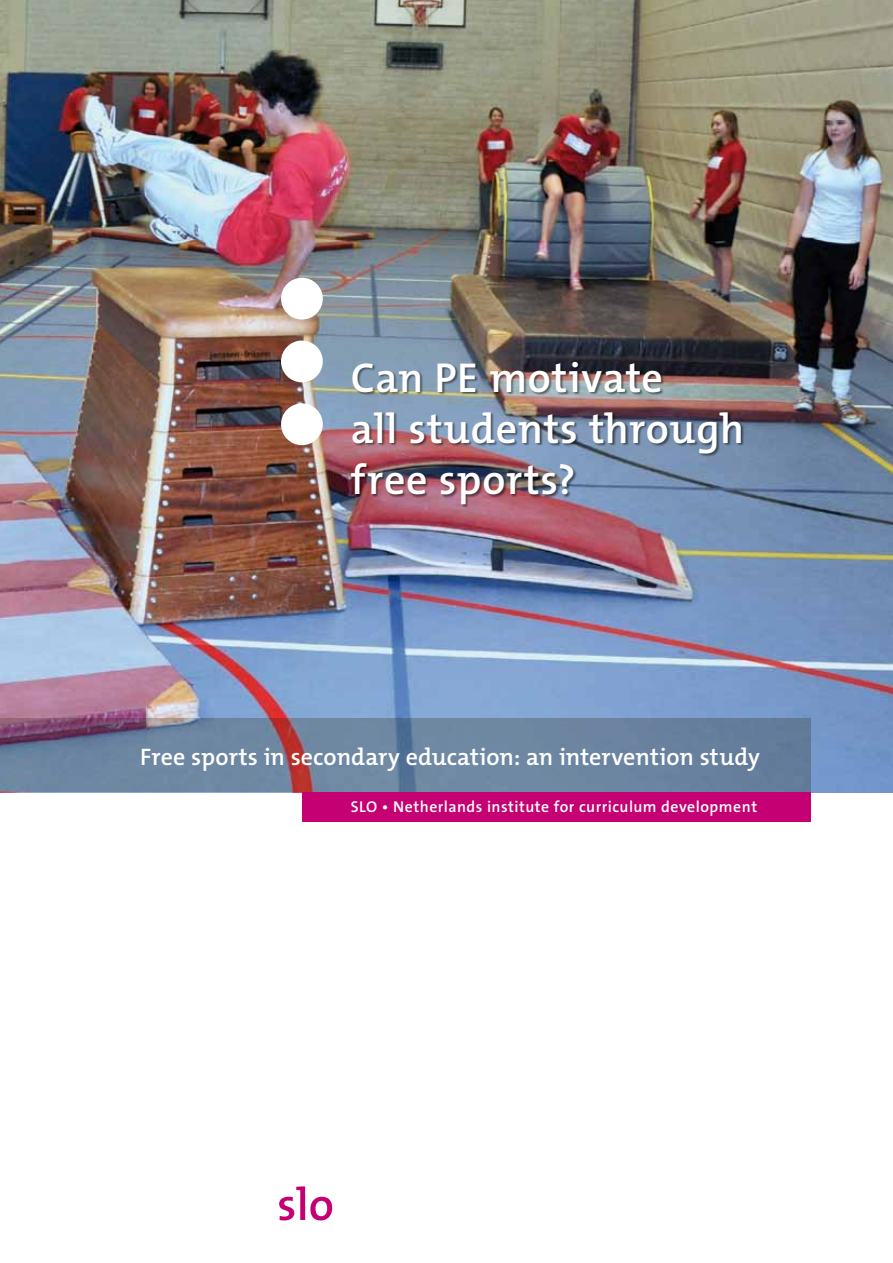
<style>
.page{position:relative;width:893px;height:1263px;background:#fff}
.page>*{position:absolute;margin:0;border:0;box-sizing:border-box;transform-origin:0 0}
.t1{font:600 42px/51px "The Mix Os F";letter-spacing:.015em;color:#fff}
.t2{font:600 24px "The Mix Os F";color:#fff}
.t3{font:600 15.75px "The Sans Os F";letter-spacing:.03em;color:#fff}
</style>
<div class="page">
<img style="left:0;top:0;width:893px;height:792px">
<svg style="left:0;top:719px;width:811px;height:73px;background:#6d7f9a"></svg>
<div style="left:351px;top:362px;width:394px;height:146px;background:#000;opacity:.5"></div>
<div style="left:281px;top:278px;width:42px;height:42px;background:#fff;border-radius:50%"></div>
<div style="left:281px;top:341px;width:42px;height:41px;background:#fff;border-radius:50%"></div>
<div style="left:281px;top:403px;width:42px;height:42px;background:#fff;border-radius:50%"></div>
<svg style="left:279px;top:1186px;width:53px;height:34px"></svg>
<div style="left:302px;top:792px;width:509px;height:30px;background:#c50072"></div>
<h1 class="t1" style="left:351px;top:352px;width:395px">Can PE motivate<br>all students through free sports?</h1>
<p class="t2" style="left:140px;top:741px;width:621px">Free sports in secondary education: an intervention study</p>
<p class="t3" style="left:351px;top:796px;width:408px">SLO • Netherlands institute for curriculum development</p>
</div>
